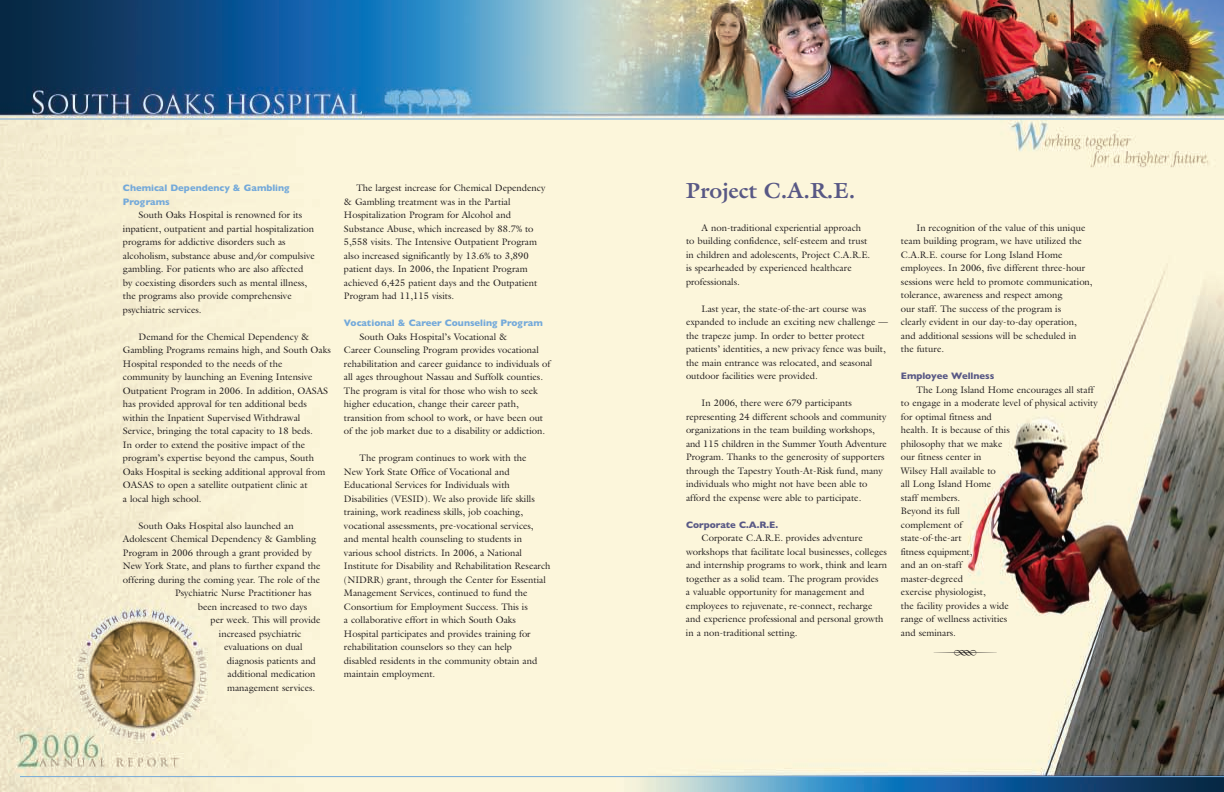
<style>
.page{position:relative;width:1224px;height:792px;background:#fff}
.page>*{position:absolute;margin:0;border:0;box-sizing:border-box;transform-origin:0 0}
.t1{font:36px "Type Embellishments One Let Plain";color:#231f20}
.t2{font:700 22px "Galliard";color:#585885}
.t3{font:9.5px/13.5px "Galliard";color:#231f20}
.t4{font:700 9.5px/13.5px "Gill Sans";color:#73a9da}
.t5{font:700 9.5px "Gill Sans";color:#585885}
</style>
<div class="page">
<img style="left:0;top:0;width:1224px;height:792px">
<hr style="left:20px;top:776px;width:1204px;height:1px;background:#73a9da">
<hr style="left:0;top:119px;width:1224px;height:1px;background:#73a9da">
<p class="t4" style="left:123px;top:181px;width:168px">Chemical Dependency &amp; Gambling<br>Programs</p>
<p class="t3" style="left:123px;top:208px;width:193px;text-indent:16px">South Oaks Hospital is renowned for its inpatient, outpatient and partial hospitalization programs for addictive disorders such as alcoholism, substance abuse and/or compulsive gambling. For patients who are also affected by coexisting disorders such as mental illness, the programs also provide comprehensive psychiatric services.</p>
<p class="t3" style="left:123px;top:329px;width:209px;text-indent:16px">Demand for the Chemical Dependency &amp; Gambling Programs remains high, and South Oaks Hospital responded to the needs of the community by launching an Evening Intensive Outpatient Program in 2006. In addition, OASAS has provided approval for ten additional beds within the Inpatient Supervised Withdrawal Service, bringing the total capacity to 18 beds.<br>In order to extend the positive impact of the program’s expertise beyond the campus, South Oaks Hospital is seeking additional approval from OASAS to open a satellite outpatient clinic at<br>a local high school.</p>
<p class="t3" style="left:139px;top:518px;width:157px">South Oaks Hospital also launched an</p>
<p class="t3" style="left:123px;top:532px;width:195px">Adolescent Chemical Dependency &amp; Gambling</p>
<p class="t3" style="left:123px;top:545px;width:190px">Program in 2006 through a grant provided by</p>
<p class="t3" style="left:123px;top:559px;width:199px">New York State, and plans to further expand the</p>
<p class="t3" style="left:123px;top:572px;width:199px">offering during the coming year. The role of the</p>
<p class="t3" style="left:175px;top:586px;width:138px">Psychiatric Nurse Practitioner has</p>
<p class="t3" style="left:198px;top:599px;width:111px">been increased to two days</p>
<p class="t3" style="left:211px;top:613px;width:112px">per week. This will provide</p>
<p class="t3" style="left:219px;top:626px;width:84px">increased psychiatric</p>
<p class="t3" style="left:224px;top:640px;width:80px">evaluations on dual</p>
<p class="t3" style="left:227px;top:653px;width:91px">diagnosis patients and</p>
<p class="t3" style="left:228px;top:667px;width:90px">additional medication</p>
<p class="t3" style="left:227px;top:680px;width:90px">management services.</p>
<p class="t3" style="left:344px;top:181px;width:203px;text-indent:13px">The largest increase for Chemical Dependency &amp; Gambling treatment was in the Partial Hospitalization Program for Alcohol and Substance Abuse, which increased by 88.7% to 5,558 visits. The Intensive Outpatient Program also increased significantly by 13.6% to 3,890 patient days. In 2006, the Inpatient Program achieved 6,425 patient days and the Outpatient Program had 11,115 visits.</p>
<p class="t4" style="left:344px;top:316px;width:200px">Vocational &amp; Career Counseling Program</p>
<p class="t3" style="left:344px;top:330px;width:208px;text-indent:16px">South Oaks Hospital’s Vocational &amp;<br>Career Counseling Program provides vocational rehabilitation and career guidance to individuals of all ages throughout Nassau and Suffolk counties.<br>The program is vital for those who wish to seek higher education, change their career path, transition from school to work, or have been out of the job market due to a disability or addiction.</p>
<p class="t3" style="left:344px;top:451px;width:208px;text-indent:16px">The program continues to work with the<br>New York State Office of Vocational and Educational Services for Individuals with Disabilities (VESID). We also provide life skills training, work readiness skills, job coaching, vocational assessments, pre-vocational services, and mental health counseling to students in various school districts. In 2006, a National Institute for Disability and Rehabilitation Research (NIDRR) grant, through the Center for Essential Management Services, continued to fund the Consortium for Employment Success. This is<br>a collaborative effort in which South Oaks Hospital participates and provides training for rehabilitation counselors so they can help<br>disabled residents in the community obtain and maintain employment.</p>
<h2 class="t2" style="left:686px;top:177px;width:171px">Project C.A.R.E.</h2>
<p class="t3" style="left:686px;top:220px;width:186px;text-indent:16px">A non-traditional experiential approach to building confidence, self-esteem and trust in children and adolescents, Project C.A.R.E. is spearheaded by experienced healthcare professionals.</p>
<p class="t3" style="left:686px;top:301px;width:204px;text-indent:16px">Last year, the state-of-the-art course was expanded to include an exciting new challenge — the trapeze jump. In order to better protect patients’ identities, a new privacy fence was built, the main entrance was relocated, and seasonal outdoor facilities were provided.</p>
<p class="t3" style="left:686px;top:396px;width:202px;text-indent:16px">In 2006, there were 679 participants representing 24 different schools and community organizations in the team building workshops, and 115 children in the Summer Youth Adventure Program. Thanks to the generosity of supporters through the Tapestry Youth-At-Risk fund, many individuals who might not have been able to afford the expense were able to participate.</p>
<p class="t5" style="left:686px;top:519px;width:94px">Corporate C.A.R.E.</p>
<p class="t3" style="left:686px;top:531px;width:203px;text-indent:16px">Corporate C.A.R.E. provides adventure workshops that facilitate local businesses, colleges and internship programs to work, think and learn together as a solid team. The program provides<br>a valuable opportunity for management and employees to rejuvenate, re-connect, recharge and experience professional and personal growth in a non-traditional setting.</p>
<p class="t3" style="left:901px;top:220px;width:193px;text-indent:16px">In recognition of the value of this unique team building program, we have utilized the C.A.R.E. course for Long Island Home employees. In 2006, five different three-hour sessions were held to promote communication, tolerance, awareness and respect among<br>our staff. The success of the program is<br>clearly evident in our day-to-day operation, and additional sessions will be scheduled in<br>the future.</p>
<p class="t5" style="left:901px;top:370px;width:95px">Employee Wellness</p>
<p class="t3" style="left:901px;top:382px;width:198px;text-indent:16px">The Long Island Home encourages all staff to engage in a moderate level of physical activity for optimal fitness and<br>health. It is because of this<br>philosophy that we make<br>our fitness center in<br>Wilsey Hall available to<br>all Long Island Home<br>staff members.<br>Beyond its full<br>complement of<br>state-of-the-art<br>fitness equipment,<br>and an on-staff<br>master-degreed<br>exercise physiologist,<br>the facility provides a wide<br>range of wellness activities<br>and seminars.</p>
<h1 class="t1" style="left:932px;top:631px;width:68px">R</h1>
</div>
